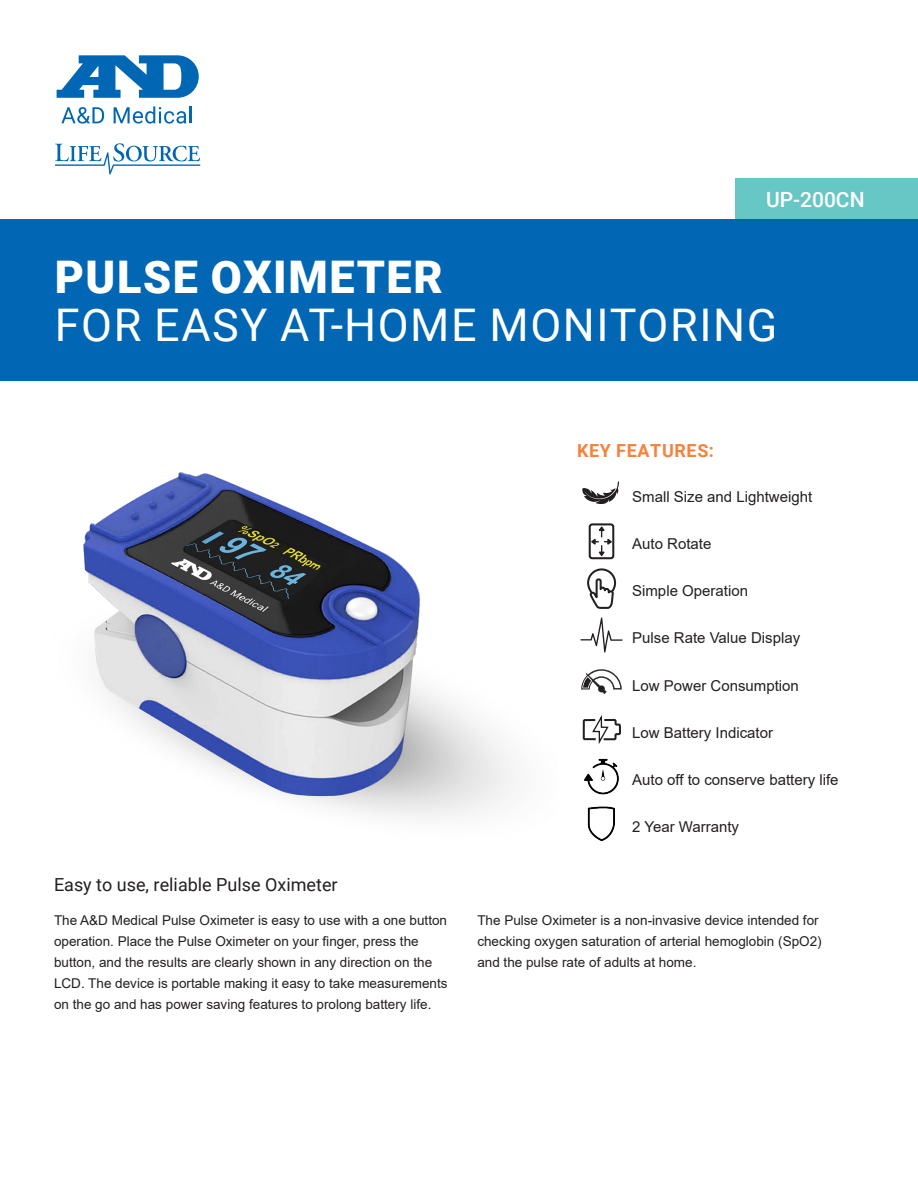
<style>
.page{position:relative;width:918px;height:1188px;background:#fff}
.page>*{position:absolute;margin:0;border:0;box-sizing:border-box;transform-origin:0 0}
.t1{font:45px/48px "Roboto";letter-spacing:.035em;color:#fff}
.t2{font:500 21px "Roboto";color:#fff}
.body_bullets_1{font:18px "Roboto";color:#231f20}
.t3{font:700 18px "Roboto";letter-spacing:.035em;color:#f4823b}
.Key_Feature-body{font:15px "Arial";color:#231f20}
.body_bullets_1-2{font:13.5px/21px "Arial";color:#231f20}
.s1{font-weight:900}
</style>
<div class="page">
<div style="left:735px;top:178px;width:183px;height:41px;background:#66c7c5"></div>
<div style="left:0;top:219px;width:918px;height:162px;background:#0166b3"></div>
<img style="left:83px;top:472px;width:430px;height:345px">
<svg style="left:582px;top:481px;width:37px;height:23px"></svg>
<div style="left:589px;top:523px;width:25px;height:36px;border:2px solid #231f20;border-radius:2px"></div>
<svg style="left:589px;top:525px;width:25px;height:33px"></svg>
<svg style="left:587px;top:568px;width:30px;height:41px"></svg>
<svg style="left:581px;top:617px;width:42px;height:36px"></svg>
<svg style="left:581px;top:669px;width:41px;height:25px"></svg>
<svg style="left:582px;top:715px;width:39px;height:29px"></svg>
<img style="left:584px;top:758px;width:35px;height:37px">
<img style="left:587px;top:806px;width:28px;height:36px">
<svg style="left:55px;top:143px;width:145px;height:32px"></svg>
<svg style="left:61px;top:107px;width:43px;height:17px"></svg>
<svg style="left:114px;top:106px;width:78px;height:18px"></svg>
<svg style="left:57px;top:55px;width:142px;height:43px"></svg>
<p class="t2" style="left:766px;top:184px;width:100px">UP-200CN</p>
<p class="t1" style="left:55px;top:251px;width:724px"><span class="s1">PULSE OXIMETER<br></span>FOR EASY AT-HOME MONITORING</p>
<p class="body_bullets_1" style="left:54px;top:872px;width:285px">Easy to use, reliable Pulse Oximeter</p>
<p class="t3" style="left:577px;top:438px;width:138px">KEY FEATURES:</p>
<p class="Key_Feature-body" style="left:632px;top:486px;width:182px">Small Size and Lightweight</p>
<p class="Key_Feature-body" style="left:632px;top:533px;width:81px">Auto Rotate</p>
<p class="Key_Feature-body" style="left:632px;top:580px;width:117px">Simple Operation</p>
<p class="Key_Feature-body" style="left:632px;top:628px;width:170px">Pulse Rate Value Display</p>
<p class="Key_Feature-body" style="left:632px;top:675px;width:168px">Low Power Consumption</p>
<p class="Key_Feature-body" style="left:632px;top:722px;width:142px">Low Battery Indicator</p>
<p class="Key_Feature-body" style="left:632px;top:769px;width:208px">Auto off to conserve battery life</p>
<p class="Key_Feature-body" style="left:632px;top:817px;width:108px">2 Year Warranty</p>
<p class="body_bullets_1-2" style="left:54px;top:909px;width:395px">The A&amp;D Medical Pulse Oximeter is easy to use with a one button operation. Place the Pulse Oximeter on your finger, press the button, and the results are clearly shown in any direction on the LCD. The device is portable making it easy to take measurements on the go and has power saving features to prolong battery life.</p>
<p class="body_bullets_1-2" style="left:477px;top:909px;width:346px">The Pulse Oximeter is a non-invasive device intended for checking oxygen saturation of arterial hemoglobin (SpO2) and the pulse rate of adults at home.</p>
</div>
